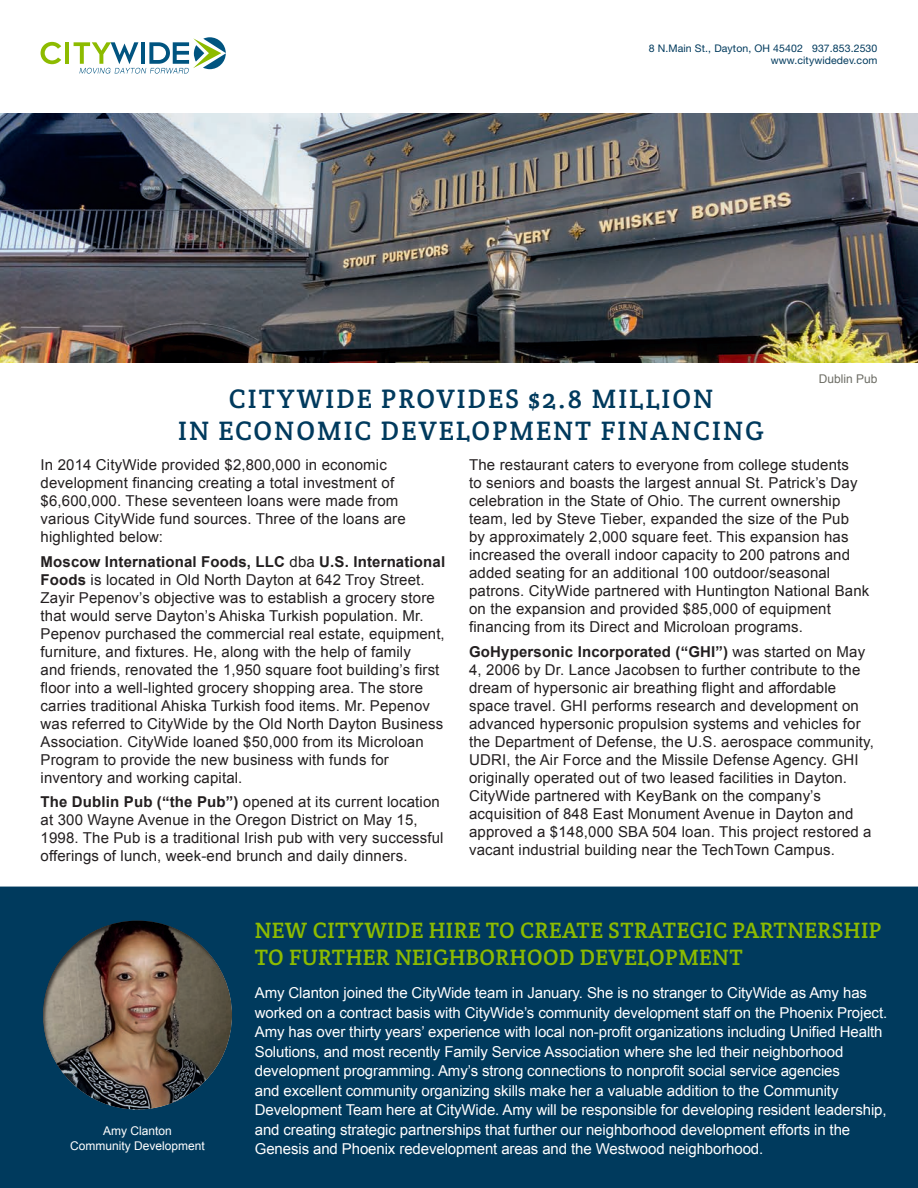
<style>
.page{position:relative;width:918px;height:1188px;background:#fff}
.page>*{position:absolute;margin:0;border:0;box-sizing:border-box;transform-origin:0 0}
.t1{font:27px/32.4px "Crete Round";letter-spacing:.075em;color:#003a5d;text-align:center}
.t2{font:22.5px/27px "Crete Round";letter-spacing:.02em;color:#8dbb00}
.t3{font:15px/18px "Arial";letter-spacing:.01em;color:#231f20}
.t4{font:15px/19.5px "Arial";letter-spacing:-.005em;color:#fff}
.t5{font:12px/15px "Arial";color:#fff;text-align:center}
.t6{font:12px "Arial";color:#6d6d65}
.t7{font:10.5px/12px "Helvetica Neue LT Std";letter-spacing:.01em;color:#003a5d;text-align:right}
.s1{font-weight:700}
</style>
<div class="page">
<img style="left:0;top:113px;width:918px;height:249px">
<svg style="left:41px;top:42px;width:20px;height:22px"></svg>
<hr style="left:65px;top:42px;width:4px;height:22px;background:#8dbb00">
<svg style="left:74px;top:37px;width:152px;height:37px"></svg>
<div style="left:0;top:882px;width:918px;height:306px;background:#003a5d"></div>
<div style="left:42px;top:919px;width:192px;height:192px;background:#231f20;opacity:.75"></div>
<div style="left:0;top:880px;width:918px;height:7px;background:#fff"></div>
<p class="t7" style="left:649px;top:42px;width:230px">8 N.Main St., Dayton, OH 45402 937.853.2530 www.citywidedev.com</p>
<p class="t1" style="left:178px;top:382px;width:587px">CITYWIDE PROVIDES $2.8 MILLION<br>IN ECONOMIC DEVELOPMENT FINANCING</p>
<p class="t6" style="left:819px;top:372px;width:60px">Dublin Pub</p>
<p class="t3" style="left:41px;top:456px;width:367px">In 2014 CityWide provided $2,800,000 in economic development financing creating a total investment of $6,600,000. These seventeen loans were made from various CityWide fund sources. Three of the loans are highlighted below:</p>
<p class="t3" style="left:41px;top:552px;width:406px"><span class="s1">Moscow International Foods, LLC</span> dba <span class="s1">U.S. International Foods</span> is located in Old North Dayton at 642 Troy Street.<br>Zayir Pepenov’s objective was to establish a grocery store that would serve Dayton’s Ahiska Turkish population. Mr.<br>Pepenov purchased the commercial real estate, equipment, furniture, and fixtures. He, along with the help of family<br>and friends, renovated the 1,950 square foot building’s first floor into a well-lighted grocery shopping area. The store carries traditional Ahiska Turkish food items. Mr. Pepenov was referred to CityWide by the Old North Dayton Business Association. CityWide loaned $50,000 from its Microloan Program to provide the new business with funds for inventory and working capital.</p>
<p class="t3" style="left:41px;top:793px;width:405px"><span class="s1">The Dublin Pub (“the Pub”)</span> opened at its current location at 300 Wayne Avenue in the Oregon District on May 15, 1998. The Pub is a traditional Irish pub with very successful offerings of lunch, week-end brunch and daily dinners.</p>
<p class="t3" style="left:469px;top:456px;width:402px">The restaurant caters to everyone from college students<br>to seniors and boasts the largest annual St. Patrick’s Day celebration in the State of Ohio. The current ownership team, led by Steve Tieber, expanded the size of the Pub<br>by approximately 2,000 square feet. This expansion has increased the overall indoor capacity to 200 patrons and added seating for an additional 100 outdoor/seasonal patrons. CityWide partnered with Huntington National Bank on the expansion and provided $85,000 of equipment financing from its Direct and Microloan programs.</p>
<p class="t3" style="left:469px;top:642px;width:406px"><span class="s1">GoHypersonic Incorporated (“GHI”)</span> was started on May 4, 2006 by Dr. Lance Jacobsen to further contribute to the dream of hypersonic air breathing flight and affordable space travel. GHI performs research and development on advanced hypersonic propulsion systems and vehicles for the Department of Defense, the U.S. aerospace community, UDRI, the Air Force and the Missile Defense Agency. GHI originally operated out of two leased facilities in Dayton.<br>CityWide partnered with KeyBank on the company’s acquisition of 848 East Monument Avenue in Dayton and approved a $148,000 SBA 504 loan. This project restored a vacant industrial building near the TechTown Campus.</p>
<p class="t5" style="left:70px;top:1123px;width:136px">Amy Clanton<br>Community Development</p>
<p class="t2" style="left:255px;top:916px;width:628px">NEW CITYWIDE HIRE TO CREATE STRATEGIC PARTNERSHIP<br>TO FURTHER NEIGHBORHOOD DEVELOPMENT</p>
<p class="t4" style="left:255px;top:983px;width:634px">Amy Clanton joined the CityWide team in January. She is no stranger to CityWide as Amy has worked on a contract basis with CityWide’s community development staff on the Phoenix Project.<br>Amy has over thirty years’ experience with local non-profit organizations including Unified Health Solutions, and most recently Family Service Association where she led their neighborhood development programming. Amy’s strong connections to nonprofit social service agencies<br>and excellent community organizing skills make her a valuable addition to the Community Development Team here at CityWide. Amy will be responsible for developing resident leadership, and creating strategic partnerships that further our neighborhood development efforts in the Genesis and Phoenix redevelopment areas and the Westwood neighborhood.</p>
</div>
